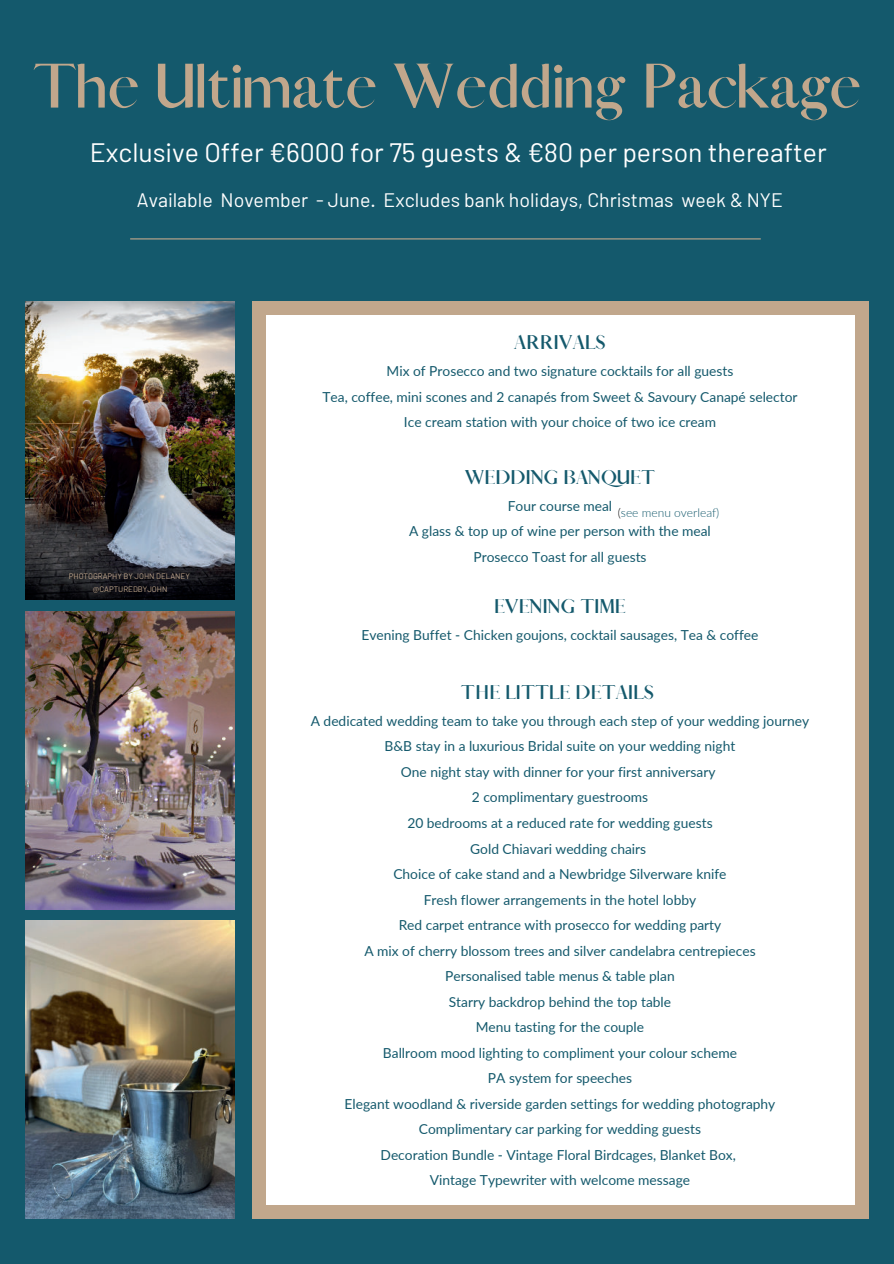
<style>
.page{position:relative;width:894px;height:1264px;background:#fff}
.page>*{position:absolute;margin:0;border:0;box-sizing:border-box;transform-origin:0 0}
.t1{font:700 56.55px "Afrah";color:#c1a78c}
.t2{font:26.55px "Barlow";color:#fff}
.t3{font:19.5px "Barlow";color:#fff}
.t4{font:700 17.85px "Afrah";color:#14596c}
.t5{font:13.8px/25.5px "Lato";color:#14596c;text-align:center}
.t6{font:300 12px "Lato";color:#14596c}
.t7{font:7.95px/13.2px "Barlow";color:#c1a78c;text-align:center}
.s1{color:#000}
</style>
<div class="page">
<div style="left:0;top:0;width:893px;height:1263px;background:#14596c"></div>
<div style="left:251px;top:301px;width:617px;height:918px;background:#c1a78c"></div>
<div style="left:266px;top:315px;width:588px;height:889px;background:#fff"></div>
<img style="left:25px;top:920px;width:209px;height:298px">
<img style="left:25px;top:301px;width:209px;height:298px">
<img style="left:25px;top:611px;width:209px;height:298px">
<hr style="left:130px;top:238px;width:630px;height:1px;background:#c1a78c">
<h1 class="t1" style="left:32px;top:55px;width:830px">The Ultimate Wedding Package</h1>
<h2 class="t2" style="left:90px;top:136px;width:738px">Exclusive Offer €6000 for 75 guests &amp; €80 per person thereafter</h2>
<h3 class="t3" style="left:137px;top:188px;width:647px">Available November - June. Excludes bank holidays, Christmas week &amp; NYE</h3>
<p class="t7" style="left:69px;top:569px;width:122px">PHOTOGRAPHY BY JOHN DELANEY @CAPTUREDBYJOHN</p>
<p class="t4" style="left:514px;top:332px;width:93px">ARRIVALS</p>
<p class="t5" style="left:322px;top:358px;width:476px">Mix of Prosecco and two signature cocktails for all guests<br>Tea, coffee, mini scones and 2 canapés from Sweet &amp; Savoury Canapé selector<br>Ice cream station with your choice of two ice cream</p>
<p class="t4" style="left:464px;top:467px;width:192px">WEDDING BANQUET</p>
<p class="t5" style="left:409px;top:492px;width:303px">Four course meal<br>A glass &amp; top up of wine per person with the meal<br>Prosecco Toast for all guests</p>
<p class="t4" style="left:494px;top:596px;width:133px">EVENING TIME</p>
<p class="t5" style="left:361px;top:622px;width:398px">Evening Buffet - Chicken goujons, cocktail sausages, Tea &amp; coffee</p>
<p class="t6" style="left:617px;top:504px;width:103px"><span class="s1">(</span>see menu overleaf)</p>
<p class="t4" style="left:461px;top:682px;width:194px">THE LITTLE DETAILS</p>
<p class="t5" style="left:311px;top:707px;width:500px">A dedicated wedding team to take you through each step of your wedding journey B&amp;B stay in a luxurious Bridal suite on your wedding night<br>One night stay with dinner for your first anniversary<br>2 complimentary guestrooms<br>20 bedrooms at a reduced rate for wedding guests<br>Gold Chiavari wedding chairs<br>Choice of cake stand and a Newbridge Silverware knife<br>Fresh flower arrangements in the hotel lobby<br>Red carpet entrance with prosecco for wedding party<br>A mix of cherry blossom trees and silver candelabra centrepieces<br>Personalised table menus &amp; table plan<br>Starry backdrop behind the top table<br>Menu tasting for the couple<br>Ballroom mood lighting to compliment your colour scheme<br>PA system for speeches<br>Elegant woodland &amp; riverside garden settings for wedding photography Complimentary car parking for wedding guests<br>Decoration Bundle - Vintage Floral Birdcages, Blanket Box,<br>Vintage Typewriter with welcome message</p>
</div>
